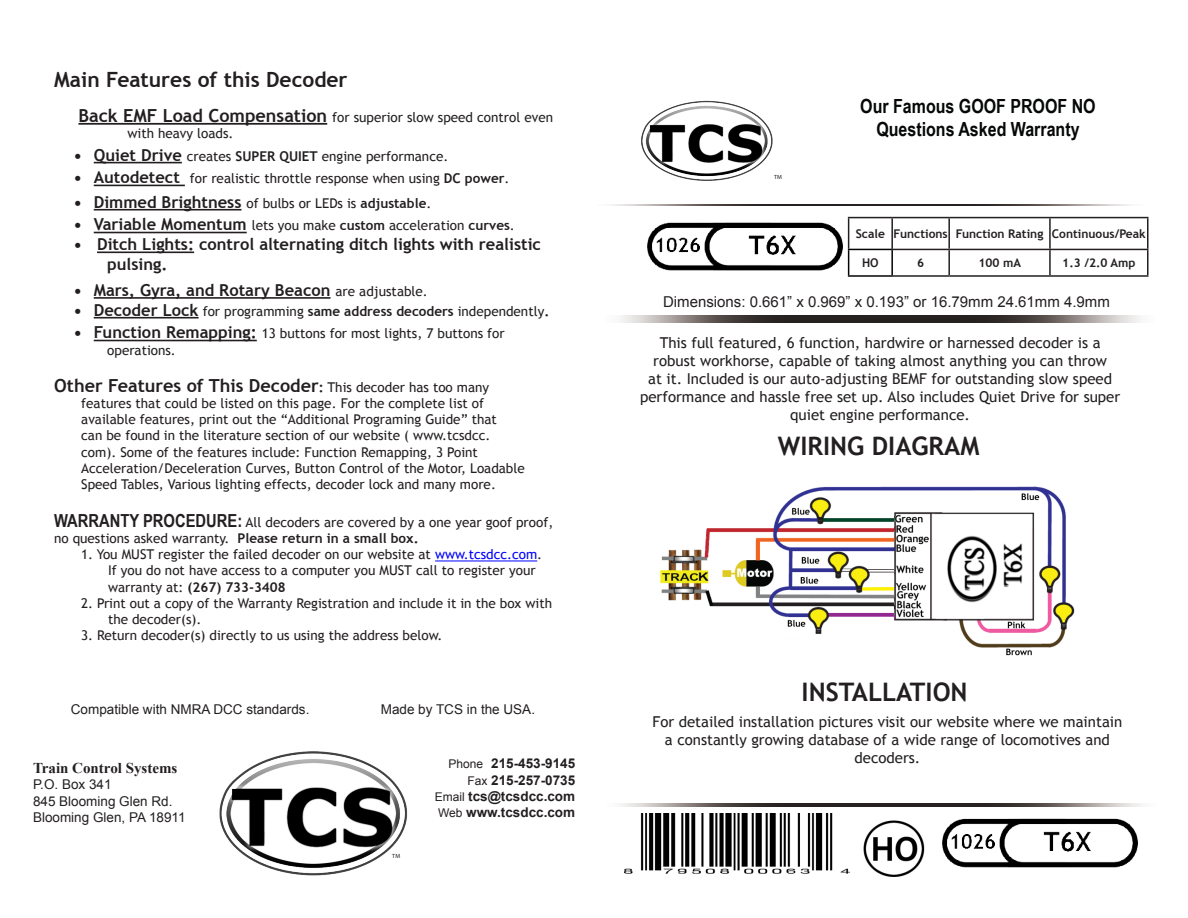
<style>
.page{position:relative;width:1188px;height:918px;background:#fff}
.page>*{position:absolute;margin:0;border:0;box-sizing:border-box;transform-origin:0 0}
.t1{font:700 25.5px "Trebuchet MS";color:#231f20}
.t2{font:700 21px "Trebuchet MS";color:#231f20}
.t3{font:700 19.5px/23.4px "Arial Narrow";color:#050806;text-align:center}
.t4{font:700 18px "Trebuchet MS";color:#231f20}
.Body_Text_Indent{font:700 16.5px/19.8px "Trebuchet MS";color:#231f20}
.t5{font:15px/18px "Trebuchet MS";color:#231f20;text-align:center}
.t6{font:15px "Arial";color:#231f20}
.Heading_2{font:700 15px "Times New Roman";color:#231f20}
.Body_Text_Indent-2{font:13.5px/16.2px "Trebuchet MS";color:#231f20}
.t7{font:13.5px "Arial";color:#231f20}
.t8{font:700 13.5px "Arial";color:#231f20}
.t9{font:700 12px "Trebuchet MS";color:#231f20}
.t10{font:6px "Myriad Pro";color:#231f20}
.s1{font-weight:700;font-size:18px}
.s2{font-weight:700;font-size:16.5px}
.s3{font-weight:700}
.s4{font-weight:400;font-size:13.5px}
.s5{font-size:13.5px}
.s6{font-family:"Arial Narrow";font-weight:700;font-size:18px}
.s7{color:#00f}
.s8{font-weight:400;font-size:12px}
</style>
<div class="page">
<img style="left:641px;top:101px;width:132px;height:80px">
<hr style="left:78px;top:123px;width:249px;height:2px;background:#231f20">
<hr style="left:94px;top:162px;width:88px;height:1px;background:#231f20">
<hr style="left:94px;top:185px;width:91px;height:1px;background:#231f20">
<hr style="left:94px;top:209px;width:148px;height:2px;background:#231f20">
<hr style="left:94px;top:232px;width:153px;height:1px;background:#231f20">
<hr style="left:97px;top:252px;width:97px;height:1px;background:#231f20">
<hr style="left:94px;top:297px;width:237px;height:2px;background:#231f20">
<hr style="left:94px;top:317px;width:105px;height:2px;background:#231f20">
<hr style="left:94px;top:340px;width:163px;height:1px;background:#231f20">
<hr style="left:435px;top:561px;width:102px;height:1px;background:#00f">
<hr style="left:848px;top:217px;width:44px;height:1px;background:#231f20">
<hr style="left:848px;top:218px;width:1px;height:31px;background:#231f20">
<hr style="left:892px;top:217px;width:57px;height:1px;background:#231f20">
<hr style="left:891px;top:218px;width:2px;height:31px;background:#231f20">
<hr style="left:949px;top:217px;width:101px;height:1px;background:#231f20">
<hr style="left:948px;top:218px;width:2px;height:31px;background:#231f20">
<hr style="left:1050px;top:217px;width:99px;height:1px;background:#231f20">
<hr style="left:1049px;top:218px;width:2px;height:31px;background:#231f20">
<hr style="left:1147px;top:218px;width:2px;height:31px;background:#231f20">
<hr style="left:848px;top:249px;width:45px;height:1px;background:#040503">
<svg style="left:848px;top:250px;width:1px;height:25px"></svg>
<hr style="left:891px;top:250px;width:2px;height:25px;background:#040503">
<hr style="left:848px;top:275px;width:45px;height:2px;background:#040503">
<hr style="left:891px;top:249px;width:58px;height:1px;background:#231f20">
<hr style="left:949px;top:249px;width:101px;height:1px;background:#231f20">
<hr style="left:948px;top:250px;width:2px;height:25px;background:#231f20">
<hr style="left:1050px;top:249px;width:99px;height:1px;background:#231f20">
<hr style="left:1049px;top:250px;width:2px;height:25px;background:#231f20">
<hr style="left:1147px;top:250px;width:2px;height:25px;background:#231f20">
<hr style="left:893px;top:275px;width:56px;height:2px;background:#231f20">
<hr style="left:949px;top:275px;width:101px;height:2px;background:#231f20">
<hr style="left:1050px;top:275px;width:99px;height:2px;background:#231f20">
<img style="left:612px;top:205px;width:519px;height:1px">
<img style="left:849px;top:820px;width:76px;height:57px">
<img style="left:660px;top:486px;width:415px;height:170px">
<img style="left:647px;top:222px;width:196px;height:49px">
<img style="left:942px;top:818px;width:196px;height:50px">
<img style="left:624px;top:813px;width:225px;height:61px">
<img style="left:621px;top:315px;width:519px;height:7px">
<img style="left:622px;top:804px;width:519px;height:2px">
<img style="left:219px;top:751px;width:189px;height:125px">
<p class="t2" style="left:54px;top:67px;width:295px">Main Features of this Decoder</p>
<p class="Body_Text_Indent-2" style="left:128px;top:109px;width:427px;text-indent:-49px"><span class="s1">Back EMF Load Compensation</span> for superior slow speed control even with heavy loads.</p>
<p class="Body_Text_Indent-2" style="left:74px;top:148px;width:376px"><span class="s2">• Quiet Drive</span> creates <span class="s3">SUPER QUIET</span> engine performance.</p>
<p class="Body_Text_Indent-2" style="left:74px;top:171px;width:437px"><span class="s2">• Autodetect</span> for realistic throttle response when using <span class="s3">DC power</span>.</p>
<p class="Body_Text_Indent" style="left:74px;top:192px;width:359px">• Dimmed Brightness <span class="s4">of bulbs or LEDs is</span> <span class="s5">adjustable</span><span class="s4">.</span></p>
<p class="Body_Text_Indent-2" style="left:74px;top:218px;width:443px"><span class="s2">• Variable Momentum</span> lets you make <span class="s3">custom</span> acceleration <span class="s3">curves</span>.</p>
<p class="Body_Text_Indent" style="left:107px;top:234px;width:435px;text-indent:-34px">• Ditch Lights: control alternating ditch lights with realistic pulsing.</p>
<p class="Body_Text_Indent" style="left:74px;top:280px;width:356px">• Mars, Gyra, and Rotary Beacon <span class="s4">are adjustable.</span></p>
<p class="Body_Text_Indent-2" style="left:74px;top:303px;width:477px"><span class="s2">• Decoder Lock</span> for programming <span class="s3">same address decoders</span> independently<span class="s3">.</span></p>
<p class="Body_Text_Indent-2" style="left:107px;top:326px;width:399px;text-indent:-34px"><span class="s2">• Function Remapping:</span> 13 buttons for most lights, 7 buttons for operations.</p>
<p class="t4" style="left:54px;top:374px;width:437px">Other Features of This Decoder<span class="s5">:</span> <span class="s4">This decoder has too many</span></p>
<p class="Body_Text_Indent-2" style="left:81px;top:395px;width:445px">features that could be listed on this page. For the complete list of available features, print out the “Additional Programing Guide” that<br>can be found in the literature section of our website ( www.tcsdcc. com). Some of the features include: Function Remapping, 3 Point Acceleration/Deceleration Curves, Button Control of the Motor, Loadable Speed Tables, Various lighting effects, decoder lock and many more.</p>
<p class="Body_Text_Indent-2" style="left:54px;top:514px;width:501px"><span class="s6">WARRANTY PROCEDURE:</span> All decoders are covered by a one year goof proof, no questions asked warranty. <span class="s3">Please return in a small box.</span></p>
<p class="Body_Text_Indent-2" style="left:108px;top:547px;width:436px;text-indent:-27px">1. You MUST register the failed decoder on our website at <span class="s7">www.tcsdcc.com</span>.<br>If you do not have access to a computer you MUST call to register your warranty at: <span class="s3">(267) 733-3408</span></p>
<p class="Body_Text_Indent-2" style="left:108px;top:595px;width:446px;text-indent:-27px">2. Print out a copy of the Warranty Registration and include it in the box with the decoder(s).</p>
<p class="Body_Text_Indent-2" style="left:81px;top:628px;width:363px">3. Return decoder(s) directly to us using the address below.</p>
<p class="t7" style="left:71px;top:700px;width:240px">Compatible with NMRA DCC standards.</p>
<p class="t7" style="left:381px;top:700px;width:156px">Made by TCS in the USA.</p>
<p class="Heading_2" style="left:33px;top:758px;width:146px">Train Control Systems</p>
<p class="t7" style="left:33px;top:776px;width:80px">P.O. Box 341</p>
<p class="t7" style="left:33px;top:792px;width:141px">845 Blooming Glen Rd.</p>
<p class="t7" style="left:33px;top:808px;width:154px">Blooming Glen, PA 18911</p>
<p class="t10" style="left:392px;top:852px;width:9px">TM</p>
<p class="t8" style="left:449px;top:755px;width:128px"><span class="s8">Phone</span> 215-453-9145</p>
<p class="t8" style="left:467px;top:771px;width:109px"><span class="s8">Fax</span> 215-257-0735</p>
<p class="t8" style="left:435px;top:787px;width:142px"><span class="s8">Email</span> tcs@tcsdcc.com</p>
<p class="t8" style="left:438px;top:803px;width:139px"><span class="s8">Web</span> www.tcsdcc.com</p>
<p class="t10" style="left:774px;top:173px;width:9px">TM</p>
<p class="t3" style="left:860px;top:93px;width:237px">Our Famous GOOF PROOF NO<br>Questions Asked Warranty</p>
<p class="t9" style="left:856px;top:226px;width:31px">Scale</p>
<p class="t9" style="left:894px;top:226px;width:56px">Functions</p>
<p class="t9" style="left:956px;top:226px;width:89px">Function Rating</p>
<p class="t9" style="left:1052px;top:226px;width:95px">Continuous/Peak</p>
<p class="t9" style="left:862px;top:255px;width:18px">HO</p>
<p class="t9" style="left:917px;top:255px;width:9px">6</p>
<p class="t9" style="left:979px;top:255px;width:44px">100 mA</p>
<p class="t9" style="left:1062px;top:255px;width:75px">1.3 /2.0 Amp</p>
<p class="t6" style="left:663px;top:292px;width:448px">Dimensions: 0.661” x 0.969” x 0.193” or 16.79mm 24.61mm 4.9mm</p>
<p class="t5" style="left:640px;top:334px;width:482px">This full featured, 6 function, hardwire or harnessed decoder is a robust workhorse, capable of taking almost anything you can throw<br>at it. Included is our auto-adjusting BEMF for outstanding slow speed performance and hassle free set up. Also includes Quiet Drive for super quiet engine performance.</p>
<p class="t1" style="left:778px;top:430px;width:203px">WIRING DIAGRAM</p>
<p class="t1" style="left:802px;top:676px;width:168px">INSTALLATION</p>
<p class="t5" style="left:652px;top:713px;width:471px">For detailed installation pictures visit our website where we maintain a constantly growing database of a wide range of locomotives and decoders.</p>
</div>
